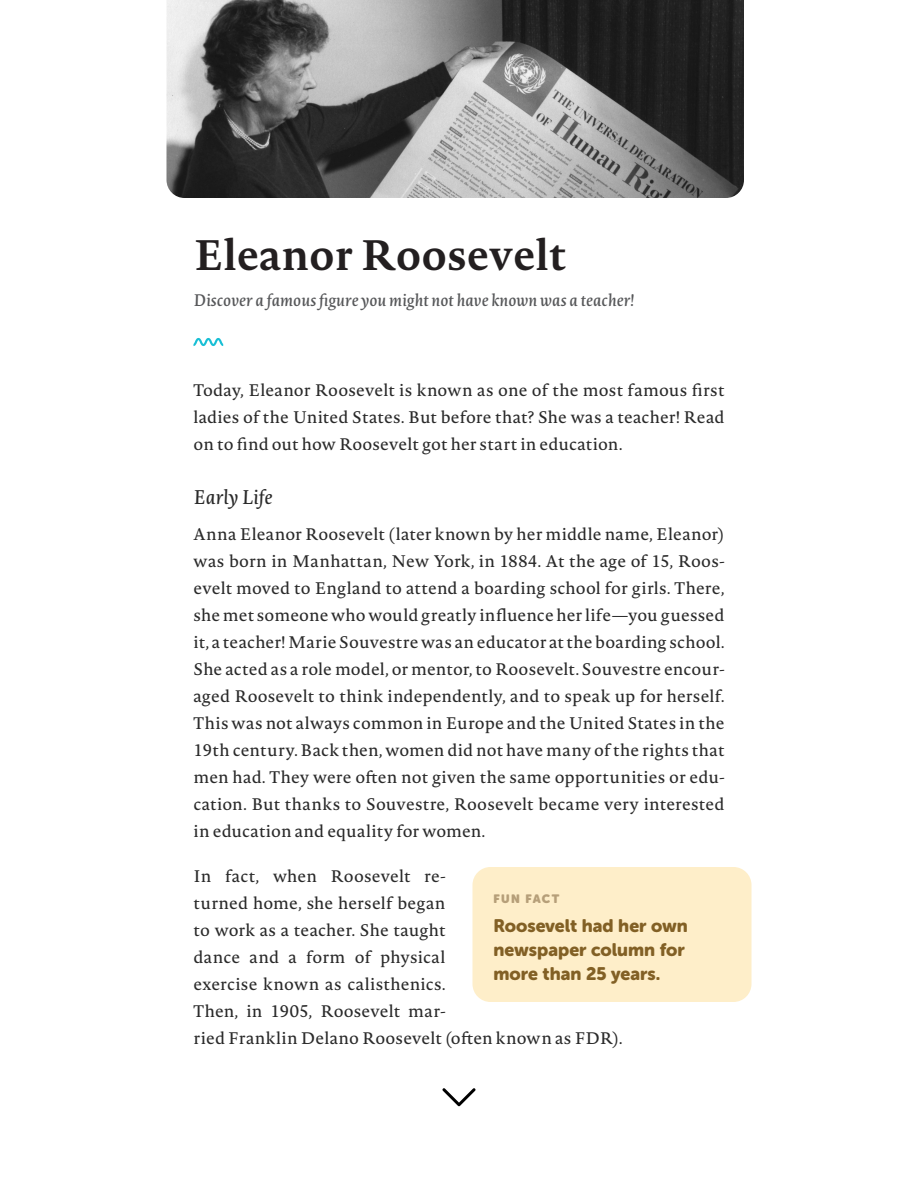
<style>
.page{position:relative;width:918px;height:1188px;background:#fff}
.page>*{position:absolute;margin:0;border:0;box-sizing:border-box;transform-origin:0 0}
.Main_Title{font:700 42px "Novel Pro";color:#231f20}
.Section_Title{font:italic 19.5px "Novel Pro";color:#2a2a2a}
.Callout{font:18px/24px "Museo Sans Rounded 900";color:#826025}
.Main_Body{font:16.5px/27px "Novel Pro";letter-spacing:.01em;color:#2a2a2a;text-align:justify}
.Subtitle{font:italic 500 16.5px "Novel Pro";color:#57585a}
.Callout-2{font:12px "Museo Sans Rounded";letter-spacing:.115em;color:#b69f79}
</style>
<div class="page">
<svg style="left:442px;top:1088px;width:34px;height:18px"></svg>
<div style="left:472px;top:867px;width:280px;height:135px;background:#feeec9;border-radius:18px"></div>
<svg style="left:194px;top:338px;width:29px;height:8px"></svg>
<img style="left:166px;top:0;width:578px;height:198px">
<h2 class="Main_Title" style="left:194px;top:224px;width:374px">Eleanor Roosevelt</h2>
<h3 class="Subtitle" style="left:194px;top:288px;width:442px">Discover a famous figure you might not have known was a teacher!</h3>
<p class="Main_Body" style="left:194px;top:376px;width:532px">Today, Eleanor Roosevelt is known as one of the most famous first ladies of the United States. But before that? She was a teacher! Read on to find out how Roosevelt got her start in education.</p>
<h4 class="Section_Title" style="left:194px;top:483px;width:81px">Early Life</h4>
<p class="Main_Body" style="left:194px;top:520px;width:533px">Anna Eleanor Roosevelt (later known by her middle name, Eleanor) was born in Manhattan, New York, in 1884. At the age of 15, Roos&shy;evelt moved to England to attend a boarding school for girls. There, she met someone who would greatly influence her life—you guessed it, a teacher! Marie Souvestre was an educator at the boarding school.<br>She acted as a role model, or mentor, to Roosevelt. Souvestre encour&shy;aged Roosevelt to think independently, and to speak up for herself.<br>This was not always common in Europe and the United States in the 19th century. Back then, women did not have many of the rights that men had. They were often not given the same opportunities or edu&shy;cation. But thanks to Souvestre, Roosevelt became very interested in education and equality for women.</p>
<p class="Main_Body" style="left:194px;top:862px;width:430px;text-align:left">In fact, when Roosevelt re-<br>turned home, she herself began<br>to work as a teacher. She taught<br>dance and a form of physical<br>exercise known as calisthenics.<br>Then, in 1905, Roosevelt mar-<br>ried Franklin Delano Roosevelt (often known as FDR).</p>
<p class="Callout-2" style="left:494px;top:892px;width:67px">FUN FACT</p>
<p class="Callout" style="left:494px;top:913px;width:196px">Roosevelt had her own newspaper column for more than 25 years.</p>
</div>
